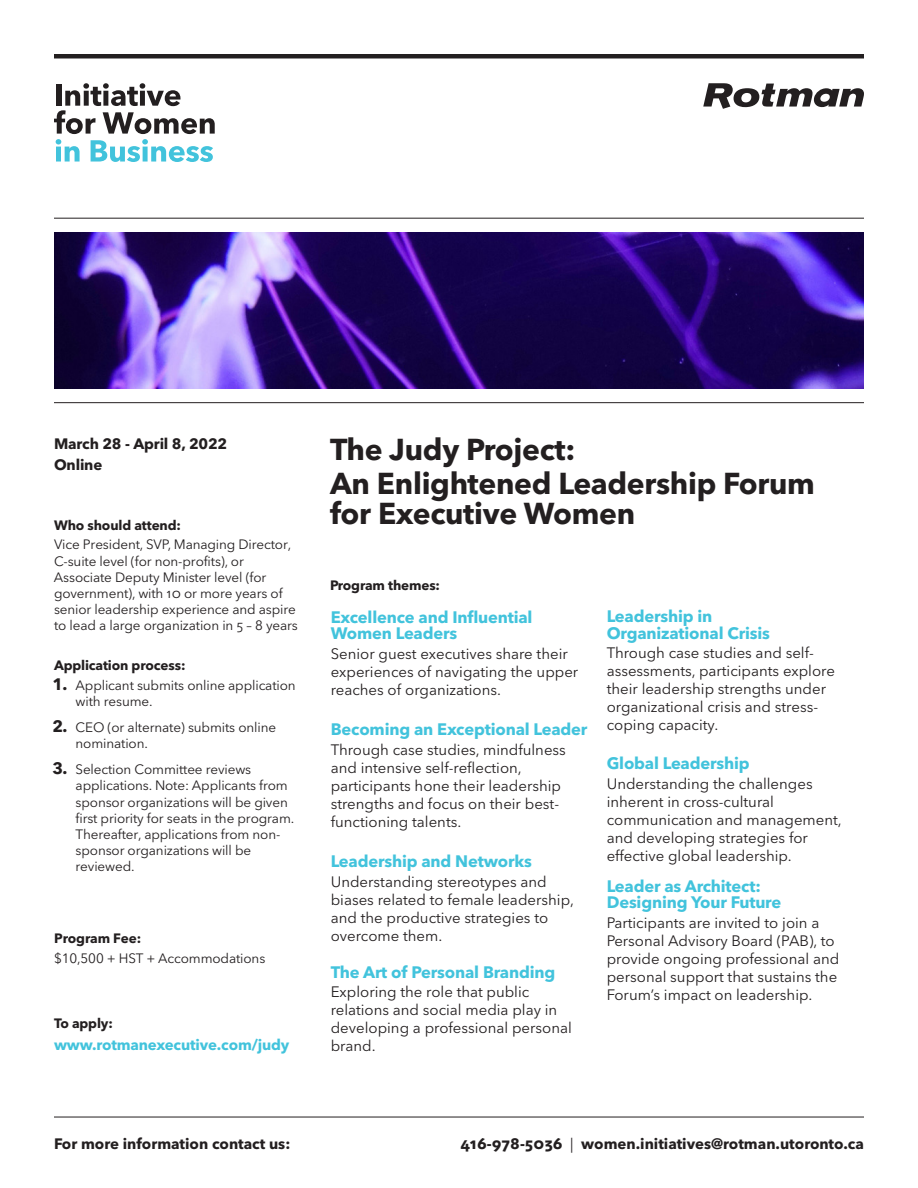
<style>
.page{position:relative;width:918px;height:1188px;background:#fff}
.page>*{position:absolute;margin:0;border:0;box-sizing:border-box;transform-origin:0 0}
.t1{font:700 30px/30px "Avenir Next LT Pro";letter-spacing:-.01em;color:#231f20}
.t2{font:700 16.5px/16.5px "Avenir Next LT Pro";letter-spacing:-.01em;color:#42c3dc}
.t3{font:15px/18px "Avenir Next LT Pro";color:#231f20}
.t4{font:700 15px/21.6px "Avenir Next LT Pro";color:#231f20}
.t5{font:700 15px "Avenir Next LT Pro";letter-spacing:-.01em;color:#42c3dc}
.t6{font:13.5px/16.2px "Avenir Next LT Pro";letter-spacing:-.01em;color:#231f20}
.t7{font:700 13.5px "Avenir Next LT Pro";letter-spacing:-.01em;color:#231f20}
.s1{font-weight:700}
.s2{font-weight:700;font-size:16.5px}
.s3{font-weight:400}
</style>
<div class="page">
<hr style="left:54px;top:54px;width:810px;height:4px;background:#231f20">
<hr style="left:54px;top:218px;width:810px;height:1px;background:#231f20">
<hr style="left:54px;top:402px;width:810px;height:1px;background:#231f20">
<hr style="left:54px;top:1117px;width:810px;height:1px;background:#231f20">
<svg style="left:703px;top:83px;width:161px;height:26px"></svg>
<svg style="left:54px;top:83px;width:161px;height:79px"></svg>
<img style="left:54px;top:232px;width:810px;height:157px">
<p class="t4" style="left:54px;top:432px;width:175px">March 28 - April 8, 2022<br>Online</p>
<p class="t6" style="left:54px;top:515px;width:239px;line-height:19.8px"><span class="s1">Who should attend:<br></span>Vice President, SVP, Managing Director,</p>
<p class="t6" style="left:54px;top:553px;width:245px">C-suite level (for non-profits), or Associate Deputy Minister level (for government), with 10 or more years of senior leadership experience and aspire to lead a large organization in 5 – 8 years</p>
<p class="t7" style="left:54px;top:657px;width:133px">Application process:</p>
<p class="t6" style="left:76px;top:677px;width:222px;text-indent:-23px"><span class="s2">1.</span> Applicant submits online application with resume.</p>
<p class="t6" style="left:76px;top:719px;width:202px;text-indent:-23px"><span class="s2">2.</span> CEO (or alternate) submits online nomination.</p>
<p class="t6" style="left:76px;top:761px;width:220px;text-indent:-23px"><span class="s2">3.</span> Selection Committee reviews applications. Note: Applicants from sponsor organizations will be given first priority for seats in the program.<br>Thereafter, applications from non&shy;sponsor organizations will be reviewed.</p>
<p class="t6" style="left:54px;top:929px;width:213px;line-height:19.8px"><span class="s1">Program Fee:<br></span>$10,500 + HST + Accommodations</p>
<p class="t7" style="left:54px;top:1015px;width:60px">To apply:</p>
<p class="t5" style="left:54px;top:1035px;width:237px">www.rotmanexecutive.com/judy</p>
<p class="t1" style="left:330px;top:434px;width:247px">The Judy Project:</p>
<p class="t1" style="left:330px;top:468px;width:486px">An Enlightened Leadership Forum for Executive Women</p>
<p class="t7" style="left:330px;top:577px;width:112px">Program themes:</p>
<p class="t2" style="left:331px;top:609px;width:203px">Excellence and Influential<br>Women Leaders</p>
<p class="t3" style="left:331px;top:645px;width:249px">Senior guest executives share their experiences of navigating the upper reaches of organizations.</p>
<p class="t2" style="left:331px;top:721px;width:258px">Becoming an Exceptional Leader</p>
<p class="t3" style="left:331px;top:741px;width:237px">Through case studies, mindfulness and intensive self-reflection, participants hone their leadership strengths and focus on their best&shy;functioning talents.</p>
<p class="t2" style="left:331px;top:853px;width:203px">Leadership and Networks</p>
<p class="t3" style="left:331px;top:873px;width:245px">Understanding stereotypes and biases related to female leadership, and the productive strategies to overcome them.</p>
<p class="t2" style="left:331px;top:964px;width:226px">The Art of Personal Branding</p>
<p class="t3" style="left:331px;top:983px;width:243px">Exploring the role that public relations and social media play in developing a professional personal brand.</p>
<p class="t2" style="left:607px;top:608px;width:165px">Leadership in<br>Organizational Crisis</p>
<p class="t3" style="left:607px;top:644px;width:230px">Through case studies and self&shy;assessments, participants explore their leadership strengths under organizational crisis and stress&shy;coping capacity.</p>
<p class="t2" style="left:607px;top:755px;width:145px">Global Leadership</p>
<p class="t3" style="left:607px;top:774px;width:237px">Understanding the challenges inherent in cross-cultural communication and management, and developing strategies for effective global leadership.</p>
<p class="t2" style="left:607px;top:877px;width:176px">Leader as Architect:<br>Designing Your Future</p>
<p class="t3" style="left:607px;top:913px;width:234px">Participants are invited to join a Personal Advisory Board (PAB), to provide ongoing professional and personal support that sustains the Forum’s impact on leadership.</p>
<p class="t4" style="left:54px;top:1133px;width:238px">For more information contact us:</p>
<p class="t4" style="left:461px;top:1133px;width:405px">416-978-5036 <span class="s3">|</span> women.initiatives@rotman.utoronto.ca</p>
</div>
